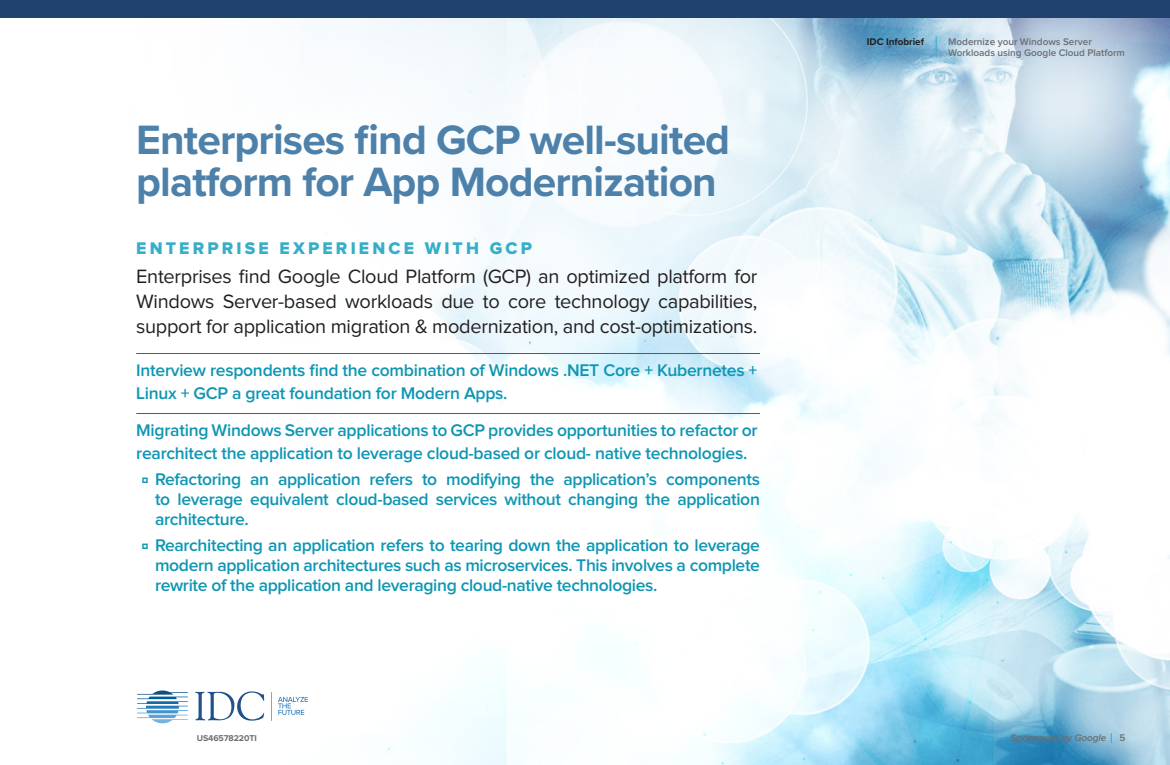
<style>
.page{position:relative;width:1170px;height:765px;background:#fff}
.page>*{position:absolute;margin:0;border:0;box-sizing:border-box;transform-origin:0 0}
.InfoBrief_Basic_Head{font:700 42.5px/42.5px "Proxima Nova";letter-spacing:-.02em;color:#4d81aa}
.GPC_16_20{font:20px/25px "Proxima Nova";letter-spacing:-.015em;color:#231f20;text-align:justify}
.GCP_Side_Bar_13_17{font:600 17.5px/20px "Proxima Nova";letter-spacing:-.015em;color:#0e96b3}
.Info_GCP_Subhed_14{font:17.5px "Proxima Nova Extrabld";letter-spacing:.18em;color:#36aec7}
.t1{font:600 10px/10.6px "Proxima Nova";letter-spacing:-.005em;color:#6c6d70}
.t2{font:700 10px/10.6px "Proxima Nova";letter-spacing:-.005em;color:#6c6d70}
.t3{font:700 10px "Proxima Nova";letter-spacing:-.005em;color:#231f20}
.t4{font:italic 600 10px "Proxima Nova";letter-spacing:-.005em;color:#6c6d70}
.t5{font:700 8.75px "Proxima Nova";letter-spacing:-.01em;color:#6c6d70}
</style>
<div class="page">
<img style="left:159px;top:18px;width:1011px;height:747px">
<svg style="left:271px;top:692px;width:1px;height:29px"></svg>
<svg style="left:195px;top:691px;width:69px;height:30px"></svg>
<svg style="left:137px;top:691px;width:51px;height:32px"></svg>
<svg style="left:278px;top:697px;width:30px;height:18px"></svg>
<div style="left:0;top:0;width:1170px;height:18px;background:#20436d"></div>
<hr style="left:136px;top:353px;width:624px;height:1px;background:#425f83">
<hr style="left:136px;top:413px;width:624px;height:1px;background:#425f83">
<svg style="left:936px;top:36px;width:1px;height:21px"></svg>
<p class="InfoBrief_Basic_Head" style="left:136px;top:117px;width:595px">Enterprises find GCP well-suited platform for App Modernization</p>
<p class="Info_GCP_Subhed_14" style="left:136px;top:238px;width:397px">ENTERPRISE EXPERIENCE WITH GCP</p>
<p class="GPC_16_20" style="left:136px;top:264px;width:623px">Enterprises find Google Cloud Platform (GCP) an optimized platform for Windows Server-based workloads due to core technology capabilities, support for application migration &amp; modernization, and cost-optimizations.</p>
<p class="GCP_Side_Bar_13_17" style="left:136px;top:360px;width:623px;line-height:22.5px">Interview respondents find the combination of Windows .NET Core + Kubernetes +<br>Linux + GCP a great foundation for Modern Apps.</p>
<p class="GCP_Side_Bar_13_17" style="left:136px;top:420px;width:623px;line-height:22.5px">Migrating Windows Server applications to GCP provides opportunities to refactor or rearchitect the application to leverage cloud-based or cloud- native technologies.</p>
<p class="GCP_Side_Bar_13_17" style="left:155px;top:470px;width:606px;text-align:justify">Refactoring an application refers to modifying the application’s components to leverage equivalent cloud-based services without changing the application architecture.</p>
<p class="GCP_Side_Bar_13_17" style="left:155px;top:536px;width:607px;text-align:justify">Rearchitecting an application refers to tearing down the application to leverage modern application architectures such as microservices. This involves a complete rewrite of the application and leveraging cloud-native technologies.</p>
<p class="t3" style="left:867px;top:34px;width:59px">IDC Infobrief</p>
<p class="t1" style="left:948px;top:37px;width:178px">Modernize your Windows Server<br>Workloads using Google Cloud Platform</p>
<p class="t3" style="left:908px;top:34px;width:59px">IDC Infobrief</p>
<p class="t2" style="left:989px;top:36px;width:123px">Something something GPC<br>Windows Server</p>
<p class="t5" style="left:197px;top:732px;width:62px">US46578220TI</p>
<p class="t4" style="left:1011px;top:732px;width:97px">Sponsored by Google</p>
<p class="t1" style="left:1120px;top:733px;width:7px">5</p>
</div>
